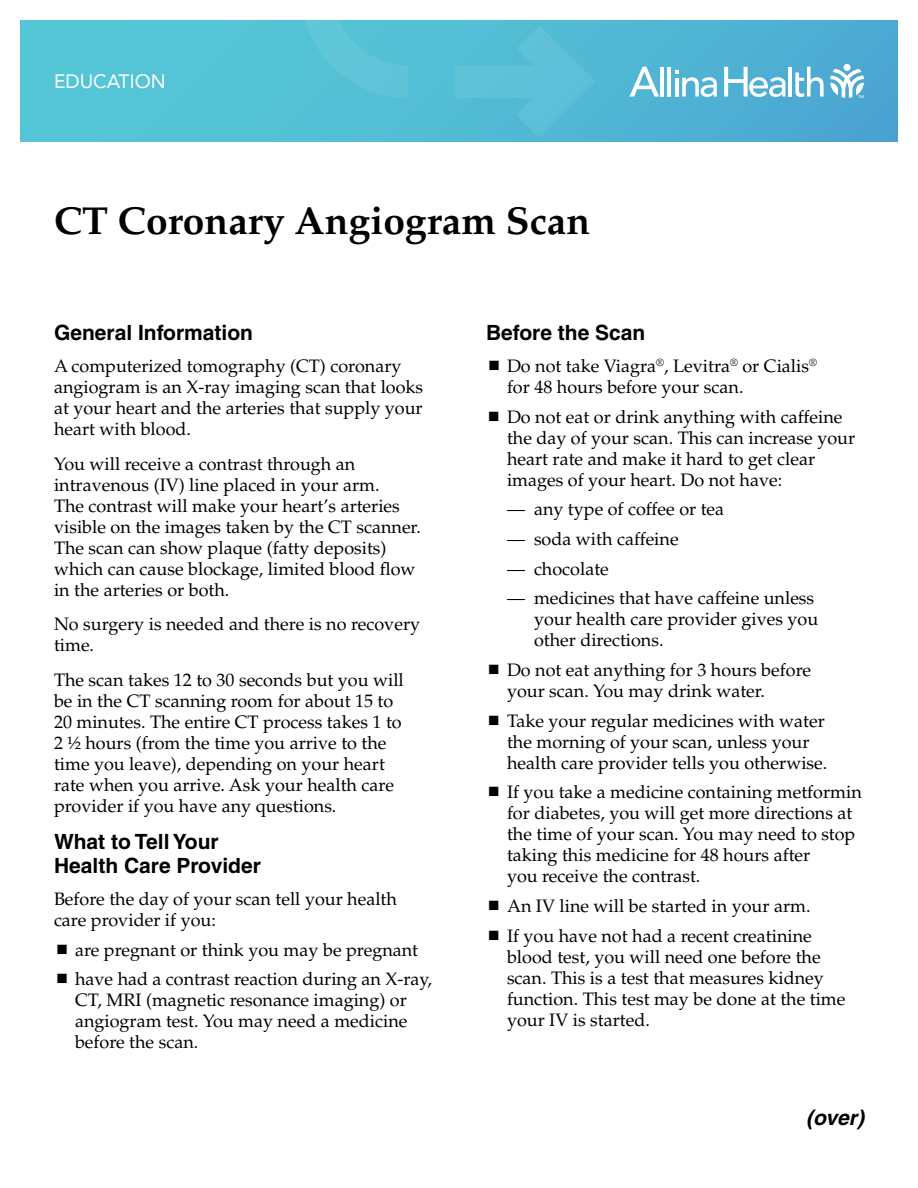
<style>
.page{position:relative;width:918px;height:1188px;background:#fff}
.page>*{position:absolute;margin:0;border:0;box-sizing:border-box;transform-origin:0 0}
.t1{font:700 39px "Palatino";color:#000}
.t2{font:700 21px/24px "Helvetica";color:#000}
.t3{font:italic 700 21px "Helvetica";color:#000}
.t4{font:19.2px "Avenir LT Std";color:#fff}
.t5{font:18px/21px "Palatino";color:#000}
</style>
<div class="page">
<div style="left:20px;top:20px;width:878px;height:122px;background:linear-gradient(to right,#56cad6,#4daad3)"></div>
<svg style="left:830px;top:69px;width:34px;height:29px"></svg>
<div style="left:844px;top:64px;width:7px;height:7px;background:#fff;border-radius:50%"></div>
<hr style="left:660px;top:67px;width:4px;height:30px;background:#fff">
<hr style="left:667px;top:67px;width:4px;height:30px;background:#fff">
<hr style="left:789px;top:67px;width:3px;height:30px;background:#fff">
<svg style="left:795px;top:67px;width:29px;height:30px"></svg>
<svg style="left:675px;top:71px;width:42px;height:26px"></svg>
<svg style="left:629px;top:67px;width:30px;height:30px"></svg>
<svg style="left:724px;top:67px;width:62px;height:30px"></svg>
<svg style="left:454px;top:25px;width:142px;height:113px;background:#57bdd5"></svg>
<svg style="left:301px;top:20px;width:127px;height:78px;background:#58c2d6"></svg>
<p class="t4" style="left:54px;top:70px;width:113px">EDUCATION</p>
<h1 class="t1" style="left:54px;top:198px;width:538px">CT Coronary Angiogram Scan</h1>
<p class="t2" style="left:54px;top:321px;width:201px">General Information</p>
<p class="t5" style="left:54px;top:356px;width:371px">A computerized tomography (CT) coronary angiogram is an X-ray imaging scan that looks at your heart and the arteries that supply your heart with blood.</p>
<p class="t5" style="left:54px;top:453px;width:368px">You will receive a contrast through an intravenous (IV) line placed in your arm.<br>The contrast will make your heart’s arteries visible on the images taken by the CT scanner.<br>The scan can show plaque (fatty deposits) which can cause blockage, limited blood flow in the arteries or both.</p>
<p class="t5" style="left:54px;top:614px;width:368px">No surgery is needed and there is no recovery time.</p>
<p class="t5" style="left:54px;top:669px;width:351px">The scan takes 12 to 30 seconds but you will be in the CT scanning room for about 15 to 20 minutes. The entire CT process takes 1 to 2 ½ hours (from the time you arrive to the time you leave), depending on your heart rate when you arrive. Ask your health care provider if you have any questions.</p>
<p class="t2" style="left:54px;top:829px;width:208px">What to Tell Your<br>Health Care Provider</p>
<p class="t5" style="left:54px;top:889px;width:344px">Before the day of your scan tell your health care provider if you:</p>
<p class="t5" style="left:75px;top:935px;width:358px;line-height:29.7px">are pregnant or think you may be pregnant have had a contrast reaction during an X-ray,</p>
<p class="t5" style="left:75px;top:990px;width:334px;text-align:justify">CT, MRI (magnetic resonance imaging) or angiogram test. You may need a medicine before the scan.</p>
<p class="t2" style="left:486px;top:321px;width:161px">Before the Scan</p>
<p class="t5" style="left:507px;top:356px;width:311px">Do not take Viagra<sup>®</sup>, Levitra<sup>®</sup> or Cialis<sup>® </sup>for 48 hours before your scan.</p>
<p class="t5" style="left:507px;top:406px;width:350px">Do not eat or drink anything with caffeine the day of your scan. This can increase your heart rate and make it hard to get clear images of your heart. Do not have:</p>
<p class="t5" style="left:507px;top:499px;width:219px">— any type of coffee or tea</p>
<p class="t5" style="left:507px;top:529px;width:173px">— soda with caffeine</p>
<p class="t5" style="left:507px;top:558px;width:103px">— chocolate</p>
<p class="t5" style="left:534px;top:588px;width:286px;text-indent:-27px">— medicines that have caffeine unless your health care provider gives you other directions.</p>
<p class="t5" style="left:507px;top:660px;width:306px">Do not eat anything for 3 hours before your scan. You may drink water.</p>
<p class="t5" style="left:507px;top:710px;width:322px">Take your regular medicines with water the morning of your scan, unless your health care provider tells you otherwise.</p>
<p class="t5" style="left:507px;top:782px;width:356px">If you take a medicine containing metformin for diabetes, you will get more directions at the time of your scan. You may need to stop taking this medicine for 48 hours after<br>you receive the contrast.</p>
<p class="t5" style="left:507px;top:891px;width:306px;line-height:29.7px">An IV line will be started in your arm.<br>If you have not had a recent creatinine</p>
<p class="t5" style="left:507px;top:946px;width:340px">blood test, you will need one before the scan. This is a test that measures kidney function. This test may be done at the time your IV is started.</p>
<p class="t3" style="left:806px;top:1105px;width:59px">(over)</p>
</div>
